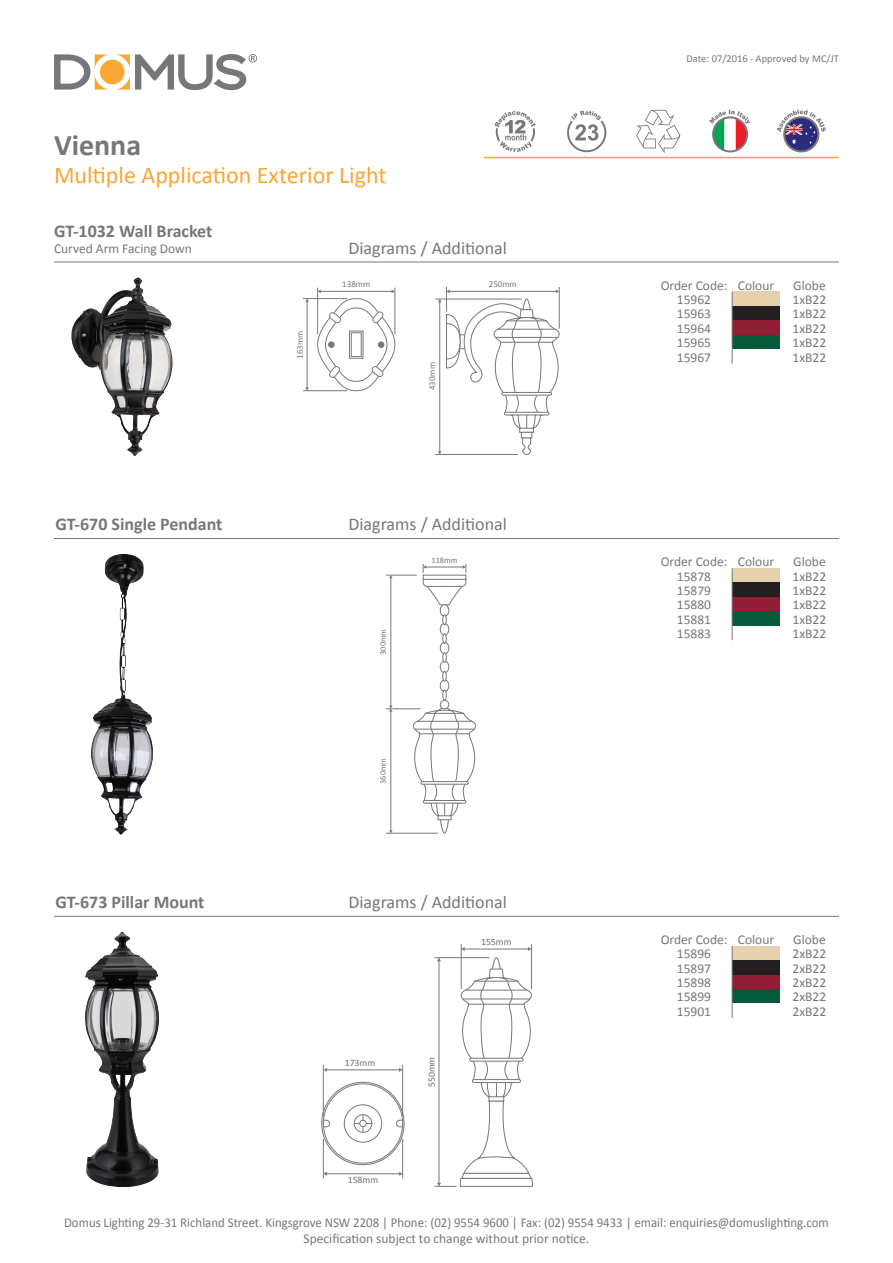
<style>
.page{position:relative;width:893px;height:1263px;background:#fff}
.page>*{position:absolute;margin:0;border:0;box-sizing:border-box;transform-origin:0 0}
.t1{font:700 30px "Calibri";color:#767779}
.t2{font:24px "Calibri";color:#faa633}
.t3{font:18px "Calibri";color:#767779}
.t4{font:700 18px "Calibri";color:#767779}
.t5{font:13.5px "Calibri";color:#767779}
.t6{font:13.5px/16.2px "Calibri";color:#767779;text-align:center;scale:.95 1}
.t7{font:10.5px "Calibri";color:#767779}
.t8{font:9.75px "Calibri";color:#6d6e71}
.t9{font:9px "Calibri";color:#787779}
.t10{font:8.4px "Calibri";color:#787779}
</style>
<div class="page">
<svg style="left:54px;top:54px;width:55px;height:36px"></svg>
<svg style="left:116px;top:54px;width:141px;height:36px"></svg>
<div style="left:100px;top:60px;width:25px;height:24px;background:#faa633;border-radius:50%"></div>
<hr style="left:484px;top:157px;width:355px;height:1px;background:#faa633">
<svg style="left:636px;top:110px;width:44px;height:43px"></svg>
<svg style="left:567px;top:111px;width:39px;height:41px"></svg>
<svg style="left:494px;top:111px;width:42px;height:41px"></svg>
<svg style="left:709px;top:110px;width:41px;height:41px"></svg>
<div style="left:712px;top:116px;width:36px;height:36px;border:2px solid #787779;border-radius:50%"></div>
<div style="left:784px;top:117px;width:34px;height:34px;background:#2c2a7c;border-radius:50%"></div>
<div style="left:783px;top:116px;width:36px;height:36px;border:2px solid #787779;border-radius:50%"></div>
<svg style="left:777px;top:110px;width:49px;height:34px"></svg>
<div style="left:732px;top:292px;width:48px;height:14px;background:#e5d1ad"></div>
<div style="left:732px;top:306px;width:48px;height:14px;background:#231f20"></div>
<div style="left:732px;top:320px;width:48px;height:15px;background:#911e34"></div>
<div style="left:732px;top:335px;width:48px;height:14px;background:#055b3a"></div>
<svg style="left:732px;top:292px;width:1px;height:72px"></svg>
<hr style="left:54px;top:262px;width:785px;height:1px;background:#767779">
<img style="left:71px;top:277px;width:72px;height:179px">
<hr style="left:307px;top:301px;width:1px;height:87px;background:#787779">
<hr style="left:317px;top:288px;width:1px;height:46px;background:#787779">
<hr style="left:395px;top:288px;width:1px;height:46px;background:#787779">
<hr style="left:303px;top:298px;width:44px;height:1px;background:#787779">
<hr style="left:303px;top:390px;width:44px;height:1px;background:#787779">
<svg style="left:317px;top:289px;width:78px;height:102px"></svg>
<hr style="left:435px;top:299px;width:87px;height:1px;background:#787779">
<hr style="left:435px;top:454px;width:83px;height:1px;background:#787779">
<div style="left:521px;top:432px;width:11px;height:6px;border:1px solid #787779"></div>
<svg style="left:522px;top:438px;width:9px;height:17px"></svg>
<hr style="left:439px;top:302px;width:1px;height:150px;background:#787779">
<svg style="left:438px;top:287px;width:122px;height:143px"></svg>
<hr style="left:559px;top:287px;width:1px;height:42px;background:#787779">
<div style="left:732px;top:568px;width:48px;height:15px;background:#e5d1ad"></div>
<div style="left:732px;top:583px;width:48px;height:14px;background:#231f20"></div>
<div style="left:732px;top:597px;width:48px;height:14px;background:#911e34"></div>
<div style="left:732px;top:611px;width:48px;height:15px;background:#055b3a"></div>
<svg style="left:732px;top:568px;width:1px;height:72px"></svg>
<hr style="left:54px;top:538px;width:785px;height:1px;background:#767779">
<img style="left:91px;top:554px;width:32px;height:267px">
<hr style="left:386px;top:833px;width:52px;height:1px;background:#787779">
<hr style="left:386px;top:575px;width:31px;height:1px;background:#787779">
<hr style="left:426px;top:567px;width:37px;height:1px;background:#787779">
<svg style="left:423px;top:564px;width:3px;height:9px"></svg>
<svg style="left:463px;top:564px;width:4px;height:9px"></svg>
<svg style="left:410px;top:707px;width:67px;height:126px"></svg>
<div style="left:421px;top:781px;width:47px;height:3px;border:1px solid #787779"></div>
<div style="left:423px;top:800px;width:43px;height:3px;border:1px solid #787779"></div>
<hr style="left:438px;top:816px;width:13px;height:4px;background:#fff">
<div style="left:438px;top:815px;width:13px;height:5px;border:1px solid #787779"></div>
<div style="left:440px;top:700px;width:9px;height:9px;border:1px solid #787779;border-radius:50%"></div>
<div style="left:440px;top:680px;width:9px;height:12px;border:1px solid #787779;border-radius:50%"></div>
<div style="left:440px;top:661px;width:9px;height:12px;border:1px solid #787779;border-radius:50%"></div>
<div style="left:440px;top:642px;width:9px;height:12px;border:1px solid #787779;border-radius:50%"></div>
<div style="left:440px;top:623px;width:9px;height:12px;border:1px solid #787779;border-radius:50%"></div>
<div style="left:440px;top:604px;width:9px;height:12px;border:1px solid #787779;border-radius:50%"></div>
<svg style="left:443px;top:690px;width:3px;height:10px"></svg>
<svg style="left:443px;top:671px;width:3px;height:10px"></svg>
<svg style="left:443px;top:652px;width:3px;height:10px"></svg>
<svg style="left:443px;top:633px;width:3px;height:11px"></svg>
<svg style="left:443px;top:615px;width:3px;height:10px"></svg>
<svg style="left:423px;top:579px;width:43px;height:26px"></svg>
<div style="left:423px;top:575px;width:43px;height:4px;border:1px solid #787779"></div>
<hr style="left:386px;top:708px;width:34px;height:1px;background:#787779">
<hr style="left:391px;top:578px;width:1px;height:128px;background:#787779">
<hr style="left:391px;top:711px;width:1px;height:120px;background:#787779">
<svg style="left:389px;top:706px;width:4px;height:6px"></svg>
<div style="left:732px;top:946px;width:48px;height:14px;background:#e5d1ad"></div>
<div style="left:732px;top:960px;width:48px;height:15px;background:#231f20"></div>
<div style="left:732px;top:975px;width:48px;height:14px;background:#911e34"></div>
<div style="left:732px;top:989px;width:48px;height:14px;background:#055b3a"></div>
<svg style="left:732px;top:946px;width:1px;height:72px"></svg>
<hr style="left:54px;top:916px;width:785px;height:1px;background:#767779">
<img style="left:85px;top:932px;width:74px;height:255px">
<hr style="left:464px;top:949px;width:64px;height:1px;background:#787779">
<hr style="left:461px;top:944px;width:1px;height:45px;background:#787779">
<hr style="left:531px;top:944px;width:1px;height:45px;background:#787779">
<svg style="left:434px;top:957px;width:99px;height:230px"></svg>
<hr style="left:326px;top:1069px;width:74px;height:1px;background:#787779">
<hr style="left:326px;top:1173px;width:74px;height:1px;background:#787779">
<svg style="left:354px;top:1115px;width:18px;height:17px"></svg>
<hr style="left:402px;top:1139px;width:1px;height:39px;background:#787779">
<hr style="left:323px;top:1139px;width:1px;height:39px;background:#787779">
<svg style="left:396px;top:1120px;width:6px;height:7px"></svg>
<svg style="left:324px;top:1120px;width:6px;height:7px"></svg>
<div style="left:354px;top:1114px;width:18px;height:18px;border:1px solid #787779;border-radius:50%"></div>
<div style="left:360px;top:1120px;width:6px;height:7px;border:1px solid #787779;border-radius:50%"></div>
<div style="left:344px;top:1104px;width:38px;height:38px;border:1px solid #787779;border-radius:50%"></div>
<hr style="left:323px;top:1065px;width:1px;height:51px;background:#787779">
<hr style="left:402px;top:1065px;width:1px;height:51px;background:#787779">
<h1 class="t1" style="left:54px;top:123px;width:89px">Vienna</h1>
<h2 class="t2" style="left:54px;top:160px;width:334px">Multiple Application Exterior Light</h2>
<h3 class="t4" style="left:54px;top:218px;width:160px">GT-1032 Wall Bracket</h3>
<p class="t5" style="left:54px;top:240px;width:140px">Curved Arm Facing Down</p>
<h3 class="t3" style="left:348px;top:237px;width:160px">Diagrams / Additional</h3>
<p class="t9" style="left:294px;top:359px;width:29px;rotate:-90deg">163mm</p>
<p class="t9" style="left:342px;top:279px;width:29px">138mm</p>
<p class="t9" style="left:427px;top:390px;width:29px;rotate:-90deg">430mm</p>
<p class="t9" style="left:489px;top:279px;width:29px">250mm</p>
<h3 class="t4" style="left:56px;top:511px;width:168px">GT-670 Single Pendant</h3>
<h3 class="t3" style="left:348px;top:513px;width:160px">Diagrams / Additional</h3>
<p class="t10" style="left:378px;top:655px;width:28px;rotate:-90deg">300mm</p>
<p class="t10" style="left:378px;top:784px;width:28px;rotate:-90deg">360mm</p>
<p class="t10" style="left:431px;top:555px;width:28px">118mm</p>
<h3 class="t4" style="left:56px;top:889px;width:151px">GT-673 Pillar Mount</h3>
<h3 class="t3" style="left:348px;top:891px;width:160px">Diagrams / Additional</h3>
<p class="t8" style="left:345px;top:1057px;width:32px">173mm</p>
<p class="t8" style="left:348px;top:1174px;width:32px">158mm</p>
<p class="t8" style="left:425px;top:1087px;width:32px;rotate:-90deg">550mm</p>
<p class="t8" style="left:481px;top:935px;width:32px">155mm</p>
<p class="t7" style="left:686px;top:52px;width:154px">Date: 07/2016 - Approved by MC/JT</p>
<p class="t5" style="left:661px;top:277px;width:115px">Order Code: Colour</p>
<p class="t5" style="left:793px;top:277px;width:34px">Globe</p>
<p class="t5" style="left:677px;top:291px;width:36px">15962</p>
<p class="t5" style="left:793px;top:291px;width:35px">1xB22</p>
<p class="t5" style="left:677px;top:305px;width:36px">15963</p>
<p class="t5" style="left:793px;top:305px;width:35px">1xB22</p>
<p class="t5" style="left:677px;top:320px;width:36px">15964</p>
<p class="t5" style="left:793px;top:320px;width:35px">1xB22</p>
<p class="t5" style="left:677px;top:334px;width:36px">15965</p>
<p class="t5" style="left:793px;top:334px;width:35px">1xB22</p>
<p class="t5" style="left:677px;top:349px;width:36px">15967</p>
<p class="t5" style="left:793px;top:349px;width:35px">1xB22</p>
<p class="t5" style="left:661px;top:553px;width:115px">Order Code: Colour</p>
<p class="t5" style="left:793px;top:553px;width:34px">Globe</p>
<p class="t5" style="left:677px;top:568px;width:36px">15878</p>
<p class="t5" style="left:793px;top:568px;width:35px">1xB22</p>
<p class="t5" style="left:677px;top:582px;width:36px">15879</p>
<p class="t5" style="left:793px;top:582px;width:35px">1xB22</p>
<p class="t5" style="left:677px;top:596px;width:36px">15880</p>
<p class="t5" style="left:793px;top:596px;width:35px">1xB22</p>
<p class="t5" style="left:677px;top:611px;width:36px">15881</p>
<p class="t5" style="left:793px;top:611px;width:35px">1xB22</p>
<p class="t5" style="left:677px;top:625px;width:36px">15883</p>
<p class="t5" style="left:793px;top:625px;width:35px">1xB22</p>
<p class="t5" style="left:661px;top:931px;width:115px">Order Code: Colour</p>
<p class="t5" style="left:793px;top:931px;width:34px">Globe</p>
<p class="t5" style="left:677px;top:945px;width:36px">15896</p>
<p class="t5" style="left:793px;top:945px;width:35px">2xB22</p>
<p class="t5" style="left:677px;top:960px;width:36px">15897</p>
<p class="t5" style="left:793px;top:960px;width:35px">2xB22</p>
<p class="t5" style="left:677px;top:974px;width:36px">15898</p>
<p class="t5" style="left:793px;top:974px;width:35px">2xB22</p>
<p class="t5" style="left:677px;top:988px;width:36px">15899</p>
<p class="t5" style="left:793px;top:988px;width:35px">2xB22</p>
<p class="t5" style="left:677px;top:1003px;width:36px">15901</p>
<p class="t5" style="left:793px;top:1003px;width:35px">2xB22</p>
<p class="t6" style="left:64px;top:1213px;width:806px">Domus Lighting 29-31 Richland Street. Kingsgrove NSW 2208 | Phone: (02) 9554 9600 | Fax: (02) 9554 9433 | email: enquiries@domuslighting.com<br>Specification subject to change without prior notice.</p>
</div>
